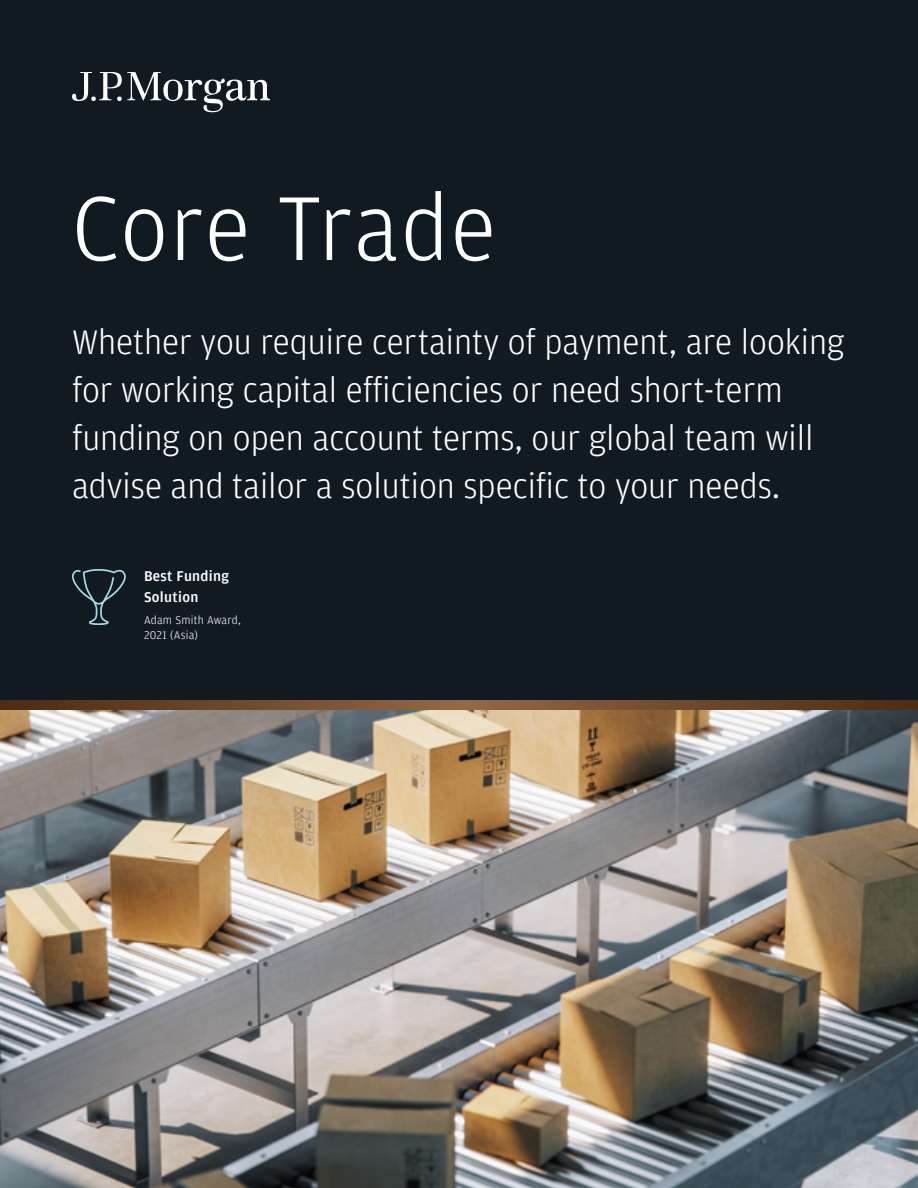
<style>
.page{position:relative;width:918px;height:1188px;background:#fff}
.page>*{position:absolute;margin:0;border:0;box-sizing:border-box;transform-origin:0 0}
.t1{font:300 96px "Amplitude";letter-spacing:.01em;color:#fff}
.t2{font:300 36px/48px "Amplitude";color:#fff}
.t3{font:500 15px/21px "Amplitude";letter-spacing:.02em;color:#fff}
.t4{font:300 12px/15px "Amplitude";letter-spacing:.02em;color:#fff}
</style>
<div class="page">
<img style="left:0;top:710px;width:918px;height:478px">
<div style="left:0;top:0;width:918px;height:710px;background:#111921"></div>
<svg style="left:72px;top:72px;width:198px;height:40px"></svg>
<svg style="left:72px;top:569px;width:54px;height:56px"></svg>
<svg style="left:0;top:701px;width:918px;height:9px;background:#6e492c"></svg>
<h1 class="t1" style="left:72px;top:168px;width:426px">Core Trade</h1>
<p class="t2" style="left:72px;top:317px;width:774px">Whether you require certainty of payment, are looking for working capital efficiencies or need short-term funding on open account terms, our global team will advise and tailor a solution specific to your needs.</p>
<p class="t3" style="left:144px;top:565px;width:86px">Best Funding<br>Solution</p>
<p class="t4" style="left:144px;top:612px;width:98px">Adam Smith Award,<br>2021 (Asia)</p>
</div>
